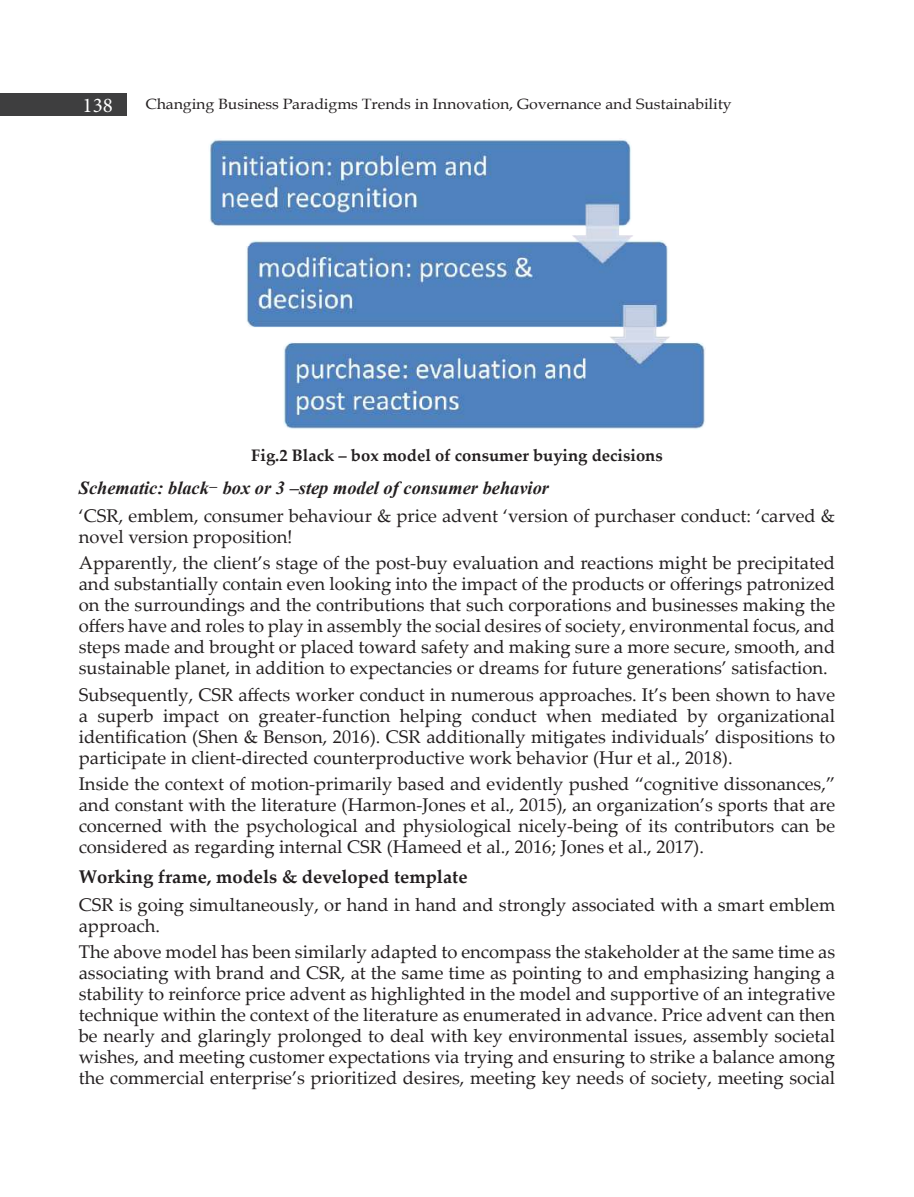
<style>
.page{position:relative;width:914px;height:1197px;background:#fff}
.page>*{position:absolute;margin:0;border:0;box-sizing:border-box;transform-origin:0 0}
.t1{font:21px "Minion Pro";color:#fff}
.t2{font:18.38px/21px "Palatino Linotype";color:#231f20;text-align:justify}
.t3{font:italic 700 18.38px "Times New Roman";color:#231f20}
.t4{font:700 18.38px "Palatino Linotype";color:#231f20}
.t5{font:700 16.62px "Palatino Linotype";color:#231f20}
.t6{font:14.88px "Book Antiqua";color:#231f20;scale:1.06 1}
.s1{font-family:"MS Mincho";font-weight:400;font-style:normal}
</style>
<div class="page">
<div style="left:0;top:93px;width:127px;height:23px;background:#3e3e3f"></div>
<img style="left:210px;top:139px;width:495px;height:290px">
<p class="t1" style="left:83px;top:91px;width:32px">138</p>
<p class="t6" style="left:145px;top:93px;width:554px">Changing Business Paradigms Trends in Innovation, Governance and Sustainability</p>
<p class="t5" style="left:251px;top:443px;width:413px">Fig.2 Black – box model of consumer buying decisions</p>
<p class="t3" style="left:79px;top:475px;width:472px">Schematic: black<span class="s1">‑</span> box or 3 –step model of consumer behavior</p>
<p class="t2" style="left:79px;top:505px;width:758px">‘CSR, emblem, consumer behaviour &amp; price advent ‘version of purchaser conduct: ‘carved &amp; novel version proposition!</p>
<p class="t2" style="left:79px;top:552px;width:758px">Apparently, the client’s stage of the post-buy evaluation and reactions might be precipitated and substantially contain even looking into the impact of the products or offerings patronized on the surroundings and the contributions that such corporations and businesses making the offers have and roles to play in assembly the social desires of society, environmental focus, and steps made and brought or placed toward safety and making sure a more secure, smooth, and sustainable planet, in addition to expectancies or dreams for future generations’ satisfaction.</p>
<p class="t2" style="left:79px;top:683px;width:758px">Subsequently, CSR affects worker conduct in numerous approaches. It’s been shown to have a superb impact on greater-function helping conduct when mediated by organizational identification (Shen &amp; Benson, 2016). CSR additionally mitigates individuals’ dispositions to participate in client-directed counterproductive work behavior (Hur et al., 2018).</p>
<p class="t2" style="left:79px;top:772px;width:758px">Inside the context of motion-primarily based and evidently pushed “cognitive dissonances,” and constant with the literature (Harmon-Jones et al., 2015), an organization’s sports that are concerned with the psychological and physiological nicely-being of its contributors can be considered as regarding internal CSR (Hameed et al., 2016; Jones et al., 2017).</p>
<p class="t4" style="left:79px;top:863px;width:390px">Working frame, models &amp; developed template</p>
<p class="t2" style="left:79px;top:893px;width:758px">CSR is going simultaneously, or hand in hand and strongly associated with a smart emblem approach.</p>
<p class="t2" style="left:79px;top:940px;width:758px">The above model has been similarly adapted to encompass the stakeholder at the same time as associating with brand and CSR, at the same time as pointing to and emphasizing hanging a stability to reinforce price advent as highlighted in the model and supportive of an integrative technique within the context of the literature as enumerated in advance. Price advent can then be nearly and glaringly prolonged to deal with key environmental issues, assembly societal wishes, and meeting customer expectations via trying and ensuring to strike a balance among the commercial enterprise’s prioritized desires, meeting key needs of society, meeting social</p>
</div>
